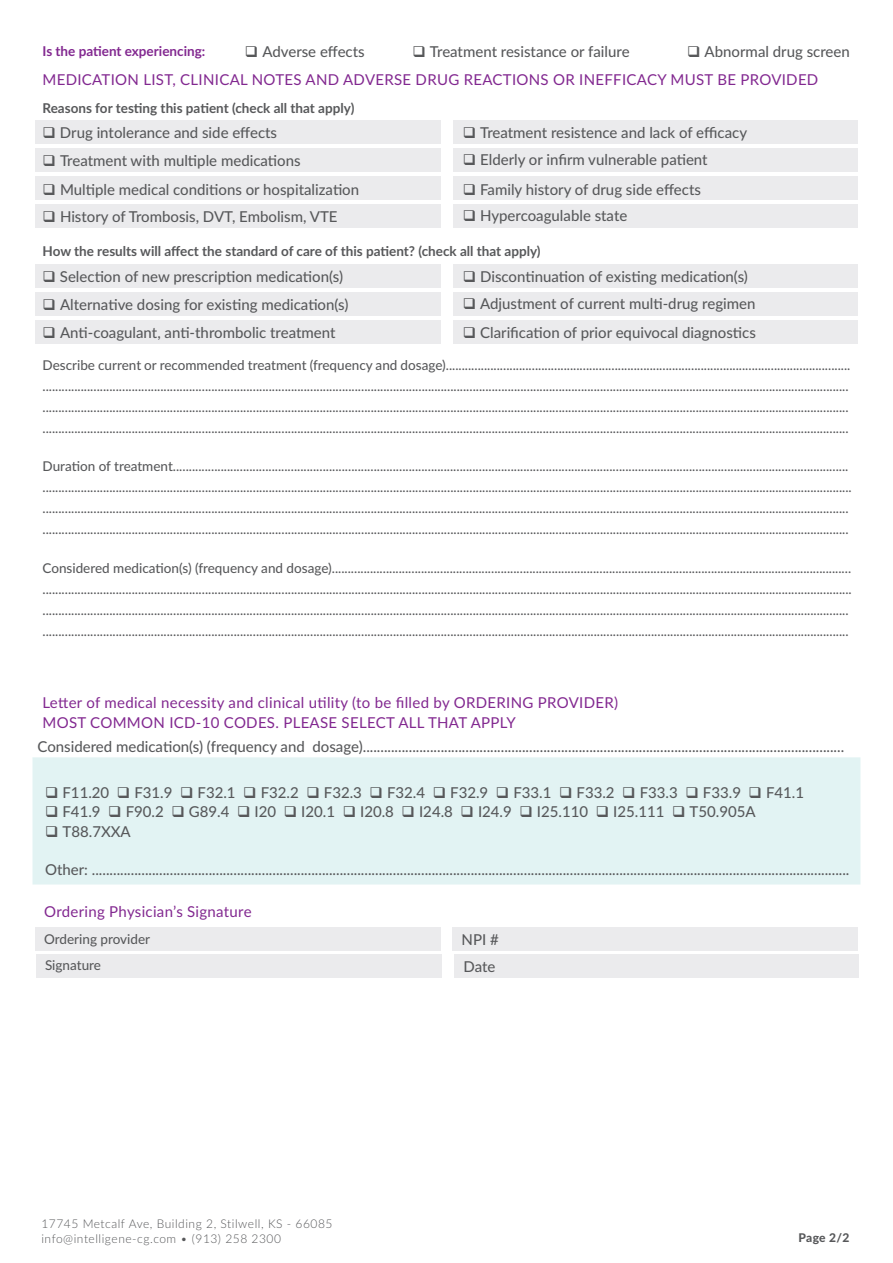
<style>
.page{position:relative;width:893px;height:1263px;background:#fff}
.page>*{position:absolute;margin:0;border:0;box-sizing:border-box;transform-origin:0 0}
.t1{font:500 15px "Lato";color:#57585a}
.t2{font:15px/19.6px "Lato";letter-spacing:.02em;color:#822890}
.t3{font:500 13.5px/21px "Lato";color:#57585a}
.t4{font:700 13.5px "Lato";color:#57585a}
.t5{font:700 13.5px "Lato";color:#822890}
.t6{font:300 12px/15px "Lato";letter-spacing:.045em;color:#57585a}
.t7{font:800 12px "Lato";color:#57585a}
</style>
<div class="page">
<div style="left:35px;top:121px;width:406px;height:23px;background:#ebebed"></div>
<div style="left:35px;top:264px;width:406px;height:24px;background:#ebebed"></div>
<div style="left:35px;top:177px;width:406px;height:23px;background:#ebebed"></div>
<div style="left:35px;top:320px;width:406px;height:24px;background:#ebebed"></div>
<div style="left:35px;top:149px;width:406px;height:23px;background:#ebebed"></div>
<div style="left:35px;top:292px;width:406px;height:24px;background:#ebebed"></div>
<div style="left:35px;top:205px;width:406px;height:23px;background:#ebebed"></div>
<div style="left:453px;top:121px;width:405px;height:23px;background:#ebebed"></div>
<div style="left:453px;top:264px;width:405px;height:24px;background:#ebebed"></div>
<div style="left:453px;top:177px;width:405px;height:23px;background:#ebebed"></div>
<div style="left:453px;top:320px;width:405px;height:24px;background:#ebebed"></div>
<div style="left:453px;top:149px;width:405px;height:23px;background:#ebebed"></div>
<div style="left:453px;top:292px;width:405px;height:24px;background:#ebebed"></div>
<div style="left:453px;top:205px;width:405px;height:23px;background:#ebebed"></div>
<div style="left:35px;top:928px;width:406px;height:23px;background:#ebebed"></div>
<div style="left:452px;top:928px;width:406px;height:23px;background:#ebebed"></div>
<div style="left:36px;top:954px;width:405px;height:23px;background:#ebebed"></div>
<div style="left:454px;top:954px;width:405px;height:23px;background:#ebebed"></div>
<div style="left:33px;top:757px;width:827px;height:127px;background:#e2f3f3"></div>
<p class="t5" style="left:43px;top:41px;width:164px">Is the patient experiencing:</p>
<p class="t1" style="left:245px;top:40px;width:121px">❑ Adverse effects</p>
<p class="t1" style="left:412px;top:40px;width:219px">❑ Treatment resistance or failure</p>
<p class="t1" style="left:687px;top:40px;width:164px">❑ Abnormal drug screen</p>
<p class="t2" style="left:43px;top:69px;width:777px">MEDICATION LIST, CLINICAL NOTES AND ADVERSE DRUG REACTIONS OR INEFFICACY MUST BE PROVIDED</p>
<p class="t4" style="left:43px;top:98px;width:313px">Reasons for testing this patient (check all that apply)</p>
<p class="t1" style="left:43px;top:122px;width:236px">❑ Drug intolerance and side effects</p>
<p class="t1" style="left:463px;top:122px;width:286px">❑ Treatment resistence and lack of efficacy</p>
<p class="t1" style="left:43px;top:150px;width:260px">❑ Treatment with multiple medications</p>
<p class="t1" style="left:463px;top:149px;width:246px">❑ Elderly or infirm vulnerable patient</p>
<p class="t1" style="left:43px;top:178px;width:318px">❑ Multiple medical conditions or hospitalization</p>
<p class="t1" style="left:463px;top:178px;width:240px">❑ Family history of drug side effects</p>
<p class="t1" style="left:43px;top:206px;width:296px">❑ History of Trombosis, DVT, Embolism, VTE</p>
<p class="t1" style="left:463px;top:205px;width:166px">❑ Hypercoagulable state</p>
<p class="t4" style="left:43px;top:242px;width:500px">How the results will affect the standard of care of this patient? (check all that apply)</p>
<p class="t1" style="left:43px;top:266px;width:302px">❑ Selection of new prescription medication(s)</p>
<p class="t1" style="left:463px;top:266px;width:287px">❑ Discontinuation of existing medication(s)</p>
<p class="t1" style="left:43px;top:293px;width:307px">❑ Alternative dosing for existing medication(s)</p>
<p class="t1" style="left:463px;top:292px;width:294px">❑ Adjustment of current multi-drug regimen</p>
<p class="t1" style="left:43px;top:322px;width:294px">❑ Anti-coagulant, anti-thrombolic treatment</p>
<p class="t1" style="left:463px;top:322px;width:295px">❑ Clarification of prior equivocal diagnostics</p>
<p class="t3" style="left:43px;top:354px;width:809px">Describe current or recommended treatment (frequency and dosage)............................................................................................................................... ............................................................................................................................................................................................................................................................. ............................................................................................................................................................................................................................................................. .............................................................................................................................................................................................................................................................</p>
<p class="t3" style="left:43px;top:455px;width:811px">Duration of treatment.................................................................................................................................................................................................................... .............................................................................................................................................................................................................................................................. ............................................................................................................................................................................................................................................................. .............................................................................................................................................................................................................................................................</p>
<p class="t3" style="left:43px;top:557px;width:811px">Considered medication(s) (frequency and dosage)................................................................................................................................................................... .............................................................................................................................................................................................................................................................. ............................................................................................................................................................................................................................................................. .............................................................................................................................................................................................................................................................</p>
<p class="t2" style="left:43px;top:692px;width:577px">Letter of medical necessity and clinical utility (to be filled by ORDERING PROVIDER)<br>MOST COMMON ICD-10 CODES. PLEASE SELECT ALL THAT APPLY</p>
<p class="t1" style="left:38px;top:736px;width:808px">Considered medication(s) (frequency and dosage)........................................................................................................................................</p>
<p class="t1" style="left:45px;top:782px;width:761px">❑ F11.20 ❑ F31.9 ❑ F32.1 ❑ F32.2 ❑ F32.3 ❑ F32.4 ❑ F32.9 ❑ F33.1 ❑ F33.2 ❑ F33.3 ❑ F33.9 ❑ F41.1</p>
<p class="t1" style="left:45px;top:801px;width:712px">❑ F41.9 ❑ F90.2 ❑ G89.4 ❑ I20 ❑ I20.1 ❑ I20.8 ❑ I24.8 ❑ I24.9 ❑ I25.110 ❑ I25.111 ❑ T50.905A</p>
<p class="t1" style="left:45px;top:820px;width:87px">❑ T88.7XXA</p>
<p class="t1" style="left:45px;top:859px;width:806px">Other: ......................................................................................................................................................................................................................</p>
<p class="t2" style="left:44px;top:901px;width:209px">Ordering Physician’s Signature</p>
<p class="t3" style="left:44px;top:928px;width:107px">Ordering provider</p>
<p class="t1" style="left:462px;top:928px;width:39px">NPI #</p>
<p class="t3" style="left:45px;top:954px;width:57px">Signature</p>
<p class="t1" style="left:463px;top:955px;width:33px">Date</p>
<p class="t6" style="left:41px;top:1215px;width:293px">17745 Metcalf Ave, Building 2, Stilwell, KS - 66085 info@intelligene-cg.com • (913) 258 2300</p>
<p class="t7" style="left:799px;top:1229px;width:52px">Page 2/2</p>
</div>
